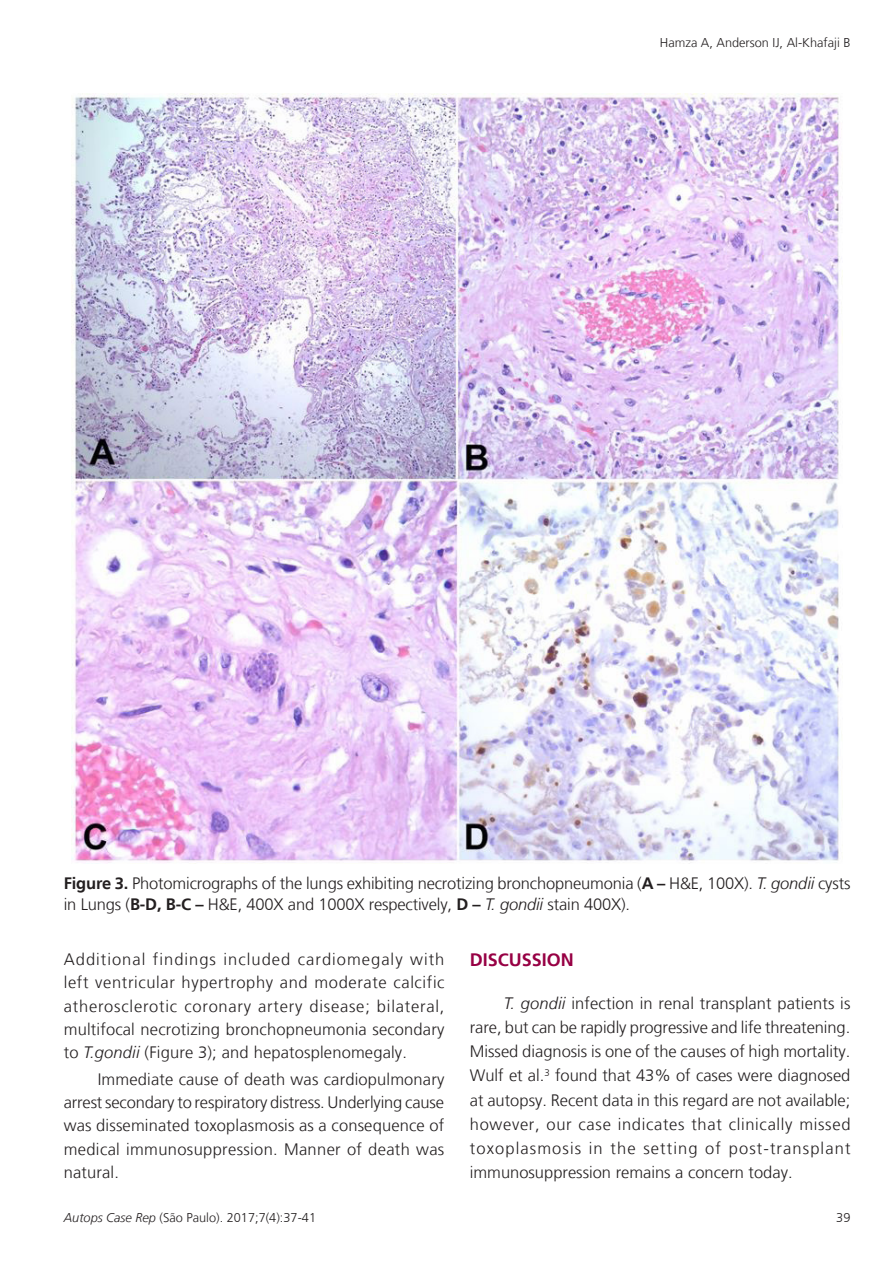
<style>
.page{position:relative;width:893px;height:1263px;background:#fff}
.page>*{position:absolute;margin:0;border:0;box-sizing:border-box;transform-origin:0 0}
.Heading1{font:700 18px "Frutiger LT";color:#970044}
.Paragraph{font:300 16.5px/23.2px "Frutiger LT";letter-spacing:.01em;color:#231f20;text-align:justify}
.FigureCaption{font:300 16.5px/21px "Frutiger LT";letter-spacing:-.01em;color:#231f20}
.t1{font:300 12.75px "Frutiger LT";color:#231f20}
.s1{font-weight:700}
.s2{font-style:italic}
</style>
<div class="page">
<img style="left:72px;top:94px;width:771px;height:770px">
<p class="t1" style="left:660px;top:35px;width:192px">Hamza A, Anderson IJ, Al-Khafaji B</p>
<p class="FigureCaption" style="left:64px;top:873px;width:788px"><span class="s1">Figure 3.</span> Photomicrographs of the lungs exhibiting necrotizing bronchopneumonia (<span class="s1">A –</span> H&amp;E, 100X). <span class="s2">T. gondii</span> cysts in Lungs (<span class="s1">B-D, B-C –</span> H&amp;E, 400X and 1000X respectively, <span class="s1">D –</span> <span class="s2">T. gondii</span> stain 400X).</p>
<p class="Paragraph" style="left:64px;top:948px;width:382px">Additional findings included cardiomegaly with left ventricular hypertrophy and moderate calcific atherosclerotic coronary artery disease; bilateral, multifocal necrotizing bronchopneumonia secondary to <span class="s2">T.gondii</span> (Figure 3); and hepatosplenomegaly.</p>
<p class="Paragraph" style="left:64px;top:1068px;width:382px;text-indent:34px">Immediate cause of death was cardiopulmonary arrest secondary to respiratory distress. Underlying cause was disseminated toxoplasmosis as a consequence of medical immunosuppression. Manner of death was natural.</p>
<p class="Heading1" style="left:470px;top:949px;width:106px">DISCUSSION</p>
<p class="Paragraph" style="left:470px;top:991px;width:382px;line-height:24.2px;text-indent:34px"><span class="s2">T. gondii</span> infection in renal transplant patients is rare, but can be rapidly progressive and life threatening.<br>Missed diagnosis is one of the causes of high mortality.<br>Wulf et al.<sup>3</sup> found that 43% of cases were diagnosed at autopsy. Recent data in this regard are not available; however, our case indicates that clinically missed toxoplasmosis in the setting of post-transplant immunosuppression remains a concern today.</p>
<p class="t1" style="left:64px;top:1210px;width:254px"><span class="s2">Autops Case Rep</span> (São Paulo). 2017;7(4):37-41</p>
<p class="t1" style="left:836px;top:1210px;width:16px">39</p>
</div>
